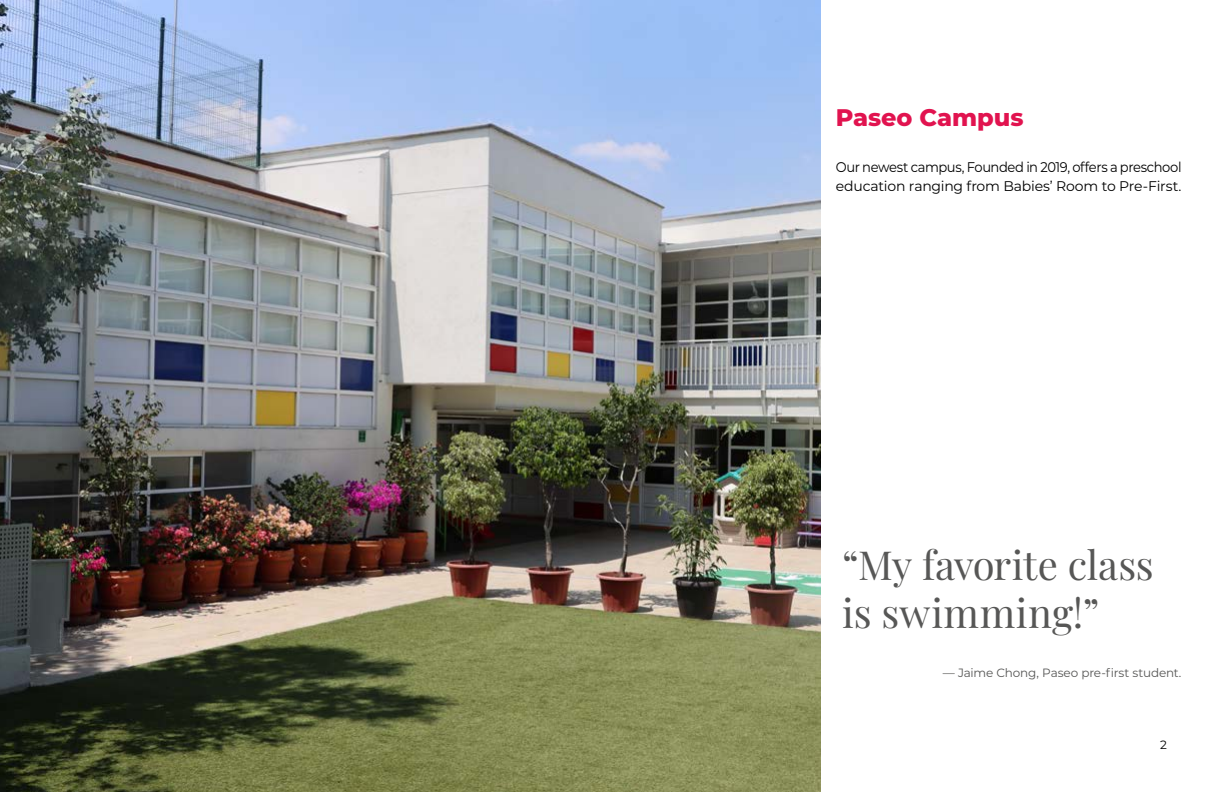
<style>
.page{position:relative;width:1224px;height:792px;background:#fff}
.page>*{position:absolute;margin:0;border:0;box-sizing:border-box;transform-origin:0 0}
.t1{font:40px/48px "Playfair Display";color:#575756}
.t2{font:800 24px "Montserrat";letter-spacing:-.005em;color:#e1134f}
.t3{font:14px/19px "Montserrat";letter-spacing:-.025em;color:#000;scale:.93 1}
.t4{font:12px "Montserrat";letter-spacing:-.01em;color:#575756}
.t5{font:12px "Montserrat";color:#000}
</style>
<div class="page">
<img style="left:0;top:0;width:820px;height:792px">
<h2 class="t2" style="left:836px;top:100px;width:189px">Paseo Campus</h2>
<p class="t3" style="left:836px;top:157px;width:373px">Our newest campus, Founded in 2019, offers a preschool education ranging from Babies’ Room to Pre-First.</p>
<h1 class="t1" style="left:842px;top:537px;width:313px">“My favorite class is swimming!”</h1>
<p class="t4" style="left:943px;top:665px;width:240px">— Jaime Chong, Paseo pre-first student.</p>
<p class="t5" style="left:1160px;top:737px;width:8px">2</p>
</div>
